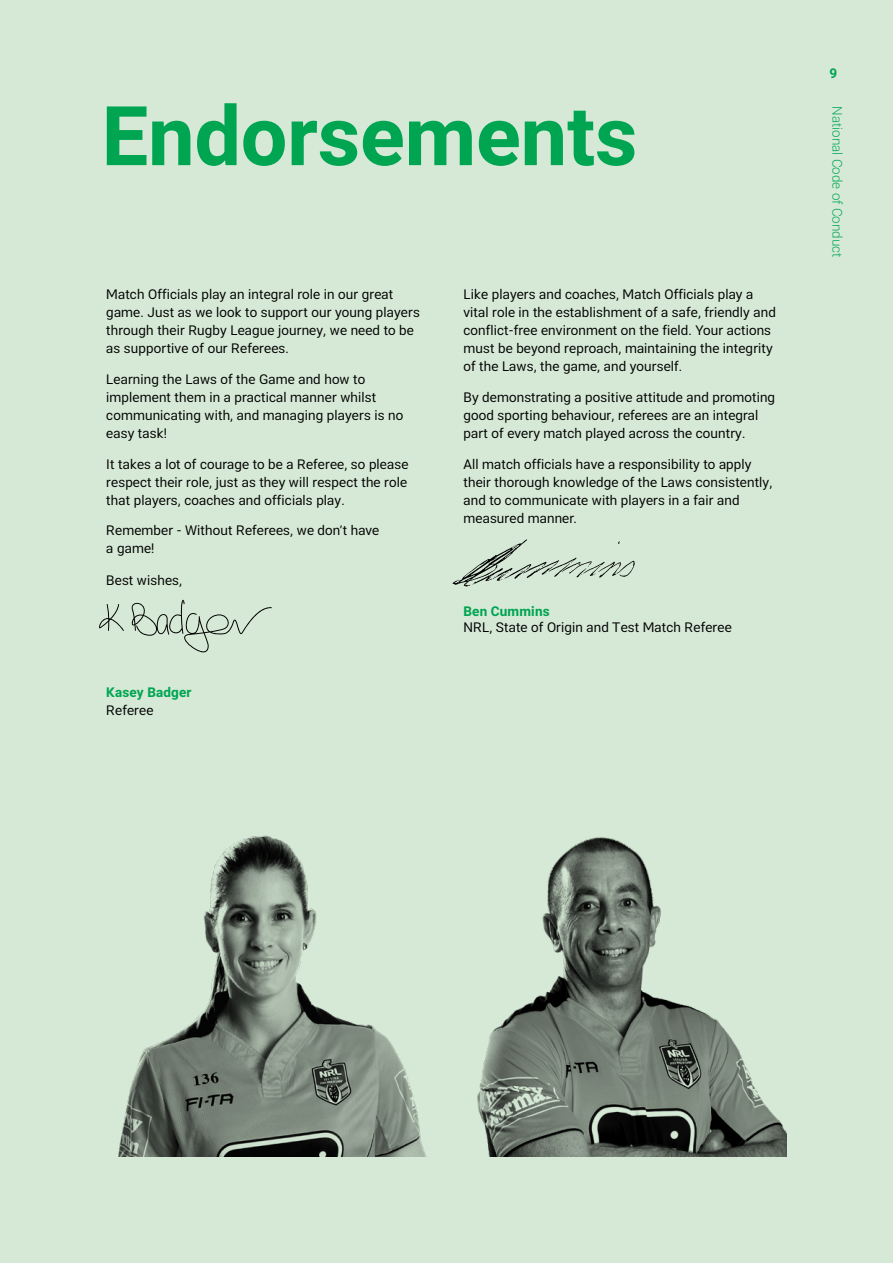
<style>
.page{position:relative;width:893px;height:1263px;background:#d6e9d6}
.page>*{position:absolute;margin:0;border:0;box-sizing:border-box;transform-origin:0 0}
.t1{font:700 82.5px "RL2";color:#00a552}
.t2{font:13.5px/18px "RL2";letter-spacing:.01em;color:#000}
.t3{font:700 13.5px "RL2";letter-spacing:.01em;color:#00a552}
.t4{font:300 13.5px "RL2";color:#00a552}
</style>
<div class="page">
<img style="left:118px;top:835px;width:309px;height:322px">
<img style="left:477px;top:837px;width:310px;height:320px">
<svg style="left:99px;top:604px;width:25px;height:27px"></svg>
<svg style="left:131px;top:600px;width:141px;height:52px"></svg>
<svg style="left:452px;top:539px;width:183px;height:47px"></svg>
<h1 class="t1" style="left:102px;top:79px;width:537px">Endorsements</h1>
<p class="t2" style="left:106px;top:285px;width:315px">Match Officials play an integral role in our great game. Just as we look to support our young players through their Rugby League journey, we need to be as supportive of our Referees.</p>
<p class="t2" style="left:106px;top:370px;width:298px">Learning the Laws of the Game and how to implement them in a practical manner whilst communicating with, and managing players is no easy task!</p>
<p class="t2" style="left:106px;top:454px;width:304px;text-align:justify">It takes a lot of courage to be a Referee, so please respect their role, just as they will respect the role that players, coaches and officials play.</p>
<p class="t2" style="left:106px;top:521px;width:275px">Remember - Without Referees, we don’t have a game!</p>
<p class="t2" style="left:106px;top:571px;width:77px">Best wishes,</p>
<p class="t3" style="left:106px;top:683px;width:87px">Kasey Badger</p>
<p class="t2" style="left:106px;top:701px;width:49px">Referee</p>
<p class="t2" style="left:463px;top:285px;width:314px">Like players and coaches, Match Officials play a vital role in the establishment of a safe, friendly and conflict-free environment on the field. Your actions must be beyond reproach, maintaining the integrity of the Laws, the game, and yourself.</p>
<p class="t2" style="left:463px;top:387px;width:313px">By demonstrating a positive attitude and promoting good sporting behaviour, referees are an integral part of every match played across the country.</p>
<p class="t2" style="left:463px;top:454px;width:310px">All match officials have a responsibility to apply their thorough knowledge of the Laws consistently, and to communicate with players in a fair and measured manner.</p>
<p class="t3" style="left:463px;top:602px;width:88px">Ben Cummins</p>
<p class="t2" style="left:463px;top:618px;width:270px">NRL, State of Origin and Test Match Referee</p>
<p class="t3" style="left:829px;top:64px;width:9px">9</p>
<p class="t4" style="left:846px;top:106px;width:153px;rotate:90deg">National Code of Conduct</p>
</div>
